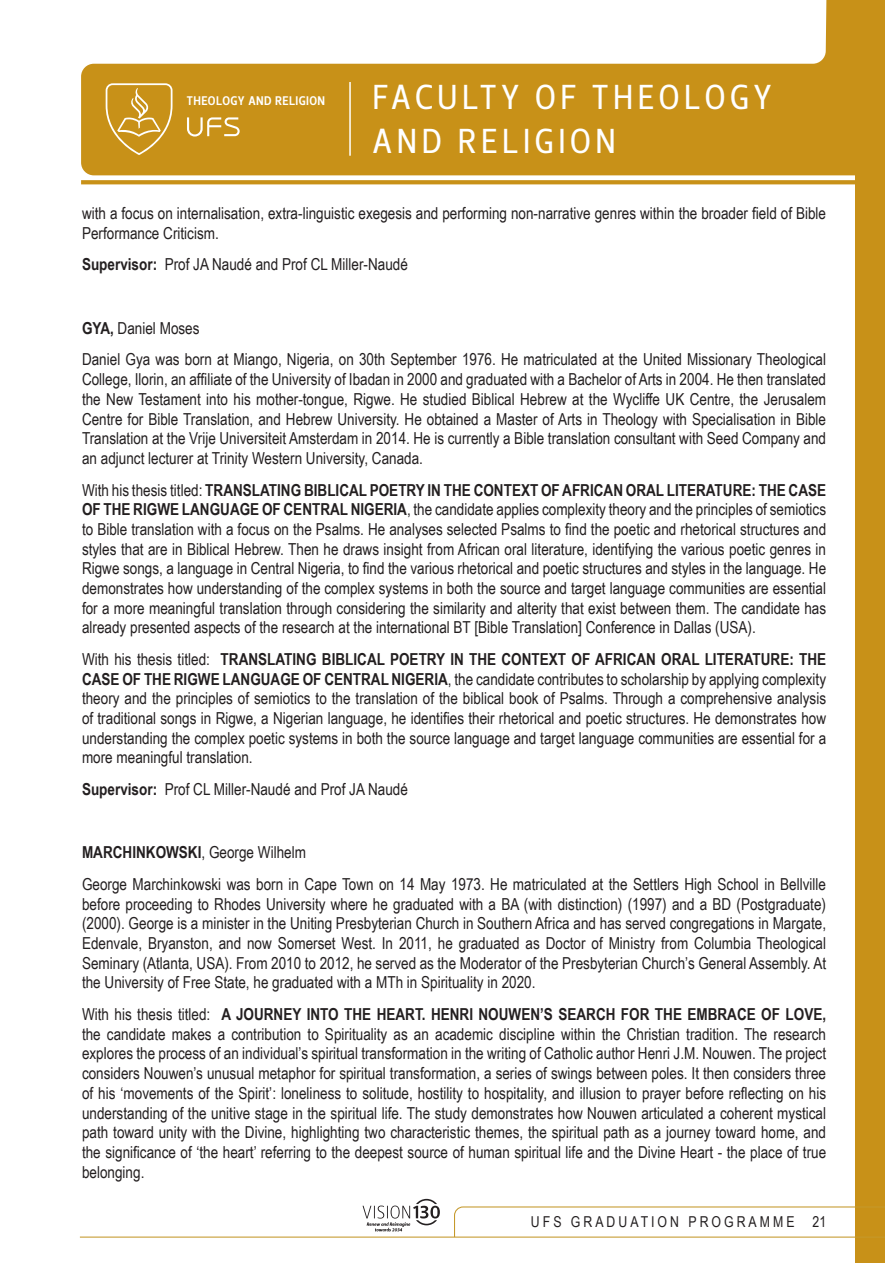
<style>
.page{position:relative;width:885px;height:1263px;background:#fff}
.page>*{position:absolute;margin:0;border:0;box-sizing:border-box;transform-origin:0 0}
.t1{font:34.5px/43.5px "Leitura Sans Grot 2";letter-spacing:.115em;color:#fff}
.Default{font:16.5px/19.6px "Arial Narrow";color:#231f20;text-align:justify}
.t2{font:15px "Arial Narrow";letter-spacing:.2em;color:#231f20}
.t3{font:12.45px "Leitura Sans Grot 3";letter-spacing:.03em;color:#fff}
.s1{font-weight:700}
</style>
<div class="page">
<div style="left:855px;top:0;width:30px;height:1263px;background:#c89118"></div>
<svg style="left:453px;top:1206px;width:432px;height:32px"></svg>
<hr style="left:80px;top:1236px;width:374px;height:1px;background:#c5992c">
<svg style="left:363px;top:1198px;width:77px;height:33px"></svg>
<svg style="left:81px;top:0;width:774px;height:175px;fill:#c89118"></svg>
<hr style="left:349px;top:82px;width:2px;height:74px;background:#fff">
<svg style="left:106px;top:83px;width:66px;height:72px;background:#d0a13a"></svg>
<svg style="left:187px;top:117px;width:53px;height:19px"></svg>
<svg style="left:81px;top:180px;width:774px;height:4px;background:#ca9521"></svg>
<p class="t3" style="left:187px;top:92px;width:140px">THEOLOGY AND RELIGION</p>
<p class="t1" style="left:372px;top:76px;width:401px">FACULTY OF THEOLOGY<br>AND RELIGION</p>
<p class="Default" style="left:82px;top:203px;width:746px">with a focus on internalisation, extra-linguistic exegesis and performing non-narrative genres within the broader field of Bible<br>Performance Criticism.</p>
<p class="Default" style="left:82px;top:254px;width:327px"><span class="s1">Supervisor:</span> Prof JA Naudé and Prof CL Miller-Naudé</p>
<p class="Default" style="left:82px;top:317px;width:119px"><span class="s1">GYA,</span> Daniel Moses</p>
<p class="Default" style="left:82px;top:349px;width:746px">Daniel Gya was born at Miango, Nigeria, on 30th September 1976. He matriculated at the United Missionary Theological College, Ilorin, an affiliate of the University of Ibadan in 2000 and graduated with a Bachelor of Arts in 2004. He then translated the New Testament into his mother-tongue, Rigwe. He studied Biblical Hebrew at the Wycliffe UK Centre, the Jerusalem Centre for Bible Translation, and Hebrew University. He obtained a Master of Arts in Theology with Specialisation in Bible Translation at the Vrije Universiteit Amsterdam in 2014. He is currently a Bible translation consultant with Seed Company and an adjunct lecturer at Trinity Western University, Canada.</p>
<p class="Default" style="left:82px;top:479px;width:746px">With his thesis titled: <span class="s1">TRANSLATING BIBLICAL POETRY IN THE CONTEXT OF AFRICAN ORAL LITERATURE: THE CASE OF THE RIGWE LANGUAGE OF CENTRAL NIGERIA</span>, the candidate applies complexity theory and the principles of semiotics to Bible translation with a focus on the Psalms. He analyses selected Psalms to find the poetic and rhetorical structures and styles that are in Biblical Hebrew. Then he draws insight from African oral literature, identifying the various poetic genres in Rigwe songs, a language in Central Nigeria, to find the various rhetorical and poetic structures and styles in the language. He demonstrates how understanding of the complex systems in both the source and target language communities are essential for a more meaningful translation through considering the similarity and alterity that exist between them. The candidate has already presented aspects of the research at the international BT [Bible Translation] Conference in Dallas (USA).</p>
<p class="Default" style="left:82px;top:648px;width:746px">With his thesis titled: <span class="s1">TRANSLATING BIBLICAL POETRY IN THE CONTEXT OF AFRICAN ORAL LITERATURE: THE CASE OF THE RIGWE LANGUAGE OF CENTRAL NIGERIA</span>, the candidate contributes to scholarship by applying complexity theory and the principles of semiotics to the translation of the biblical book of Psalms. Through a comprehensive analysis of traditional songs in Rigwe, a Nigerian language, he identifies their rhetorical and poetic structures. He demonstrates how understanding the complex poetic systems in both the source language and target language communities are essential for a more meaningful translation.</p>
<p class="Default" style="left:82px;top:779px;width:327px"><span class="s1">Supervisor:</span> Prof CL Miller-Naudé and Prof JA Naudé</p>
<p class="Default" style="left:82px;top:842px;width:225px"><span class="s1">MARCHINKOWSKI</span>, George Wilhelm</p>
<p class="Default" style="left:82px;top:874px;width:746px">George Marchinkowski was born in Cape Town on 14 May 1973. He matriculated at the Settlers High School in Bellville before proceeding to Rhodes University where he graduated with a BA (with distinction) (1997) and a BD (Postgraduate) (2000). George is a minister in the Uniting Presbyterian Church in Southern Africa and has served congregations in Margate, Edenvale, Bryanston, and now Somerset West. In 2011, he graduated as Doctor of Ministry from Columbia Theological Seminary (Atlanta, USA). From 2010 to 2012, he served as the Moderator of the Presbyterian Church’s General Assembly. At the University of Free State, he graduated with a MTh in Spirituality in 2020.</p>
<p class="Default" style="left:82px;top:1004px;width:746px">With his thesis titled: <span class="s1">A JOURNEY INTO THE HEART. HENRI NOUWEN’S SEARCH FOR THE EMBRACE OF LOVE, </span>the candidate makes a contribution to Spirituality as an academic discipline within the Christian tradition. The research explores the process of an individual’s spiritual transformation in the writing of Catholic author Henri J.M. Nouwen. The project considers Nouwen’s unusual metaphor for spiritual transformation, a series of swings between poles. It then considers three of his ‘movements of the Spirit’: loneliness to solitude, hostility to hospitality, and illusion to prayer before reflecting on his understanding of the unitive stage in the spiritual life. The study demonstrates how Nouwen articulated a coherent mystical path toward unity with the Divine, highlighting two characteristic themes, the spiritual path as a journey toward home, and the significance of ‘the heart’ referring to the deepest source of human spiritual life and the Divine Heart - the place of true belonging.</p>
<p class="t2" style="left:531px;top:1210px;width:265px">UFS GRADUATION PROGRAMME</p>
<p class="t2" style="left:812px;top:1210px;width:15px">21</p>
</div>
